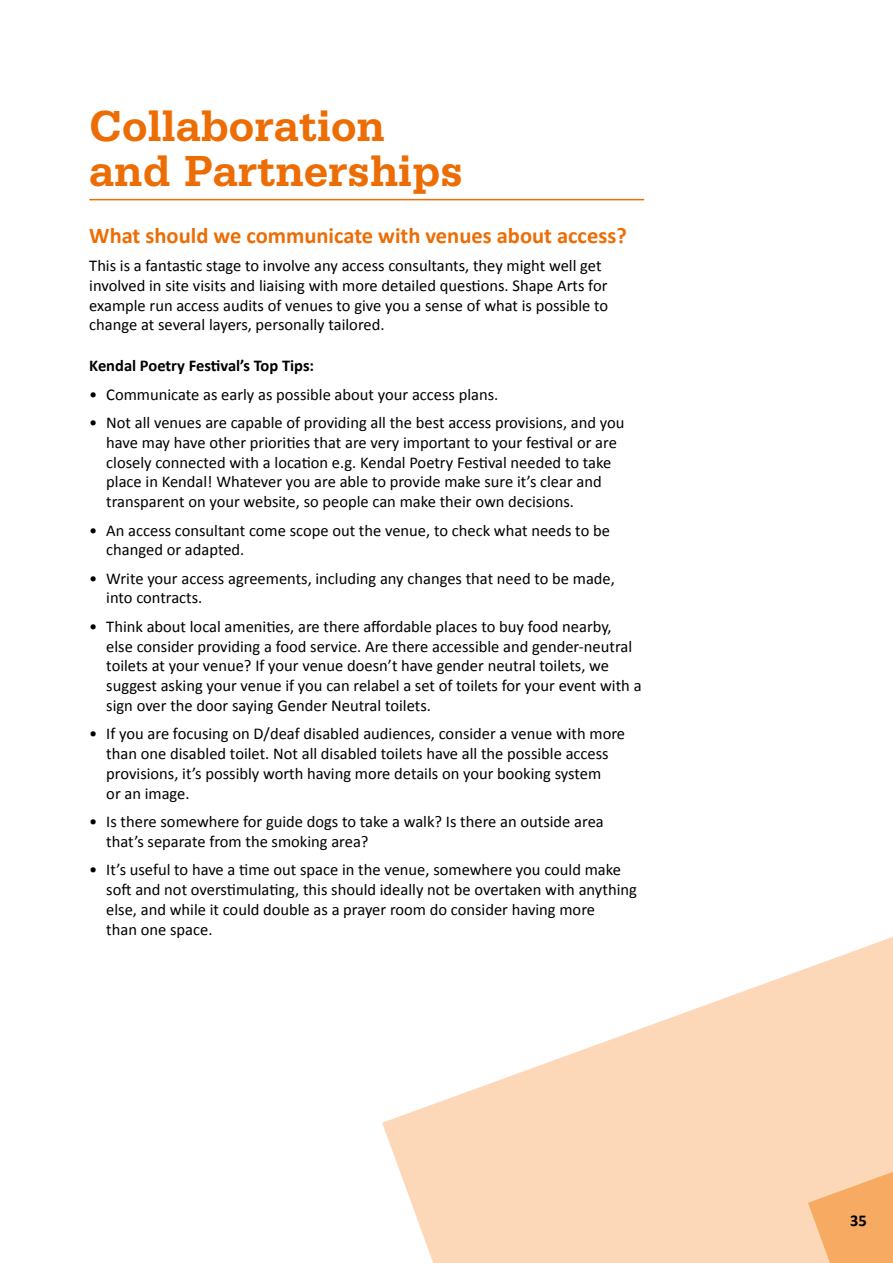
<style>
.page{position:relative;width:893px;height:1263px;background:#fff}
.page>*{position:absolute;margin:0;border:0;box-sizing:border-box;transform-origin:0 0}
.Heading{font:500 45px/45px "Serifa BEFOP";color:#ed6d05}
.Subheading{font:700 22.5px "Calibri";color:#ed6d05}
.Body{font:16.5px/19.8px "Calibri";color:#000}
.Body_before_bullets{font:700 16.5px "Calibri";color:#000}
</style>
<div class="page">
<hr style="left:89px;top:199px;width:555px;height:1px;background:#ed6d05">
<svg style="left:382px;top:937px;width:511px;height:326px;fill:#fcd7b8"></svg>
<svg style="left:808px;top:1169px;width:85px;height:94px;background:#f8b779"></svg>
<h2 class="Heading" style="left:89px;top:103px;width:375px">Collaboration and Partnerships</h2>
<h3 class="Subheading" style="left:89px;top:219px;width:539px">What should we communicate with venues about access?</h3>
<p class="Body" style="left:89px;top:255px;width:520px">This is a fantastic stage to involve any access consultants, they might well get involved in site visits and liaising with more detailed questions. Shape Arts for example run access audits of venues to give you a sense of what is possible to change at several layers, personally tailored.</p>
<p class="Body_before_bullets" style="left:89px;top:354px;width:226px">Kendal Poetry Festival’s Top Tips:</p>
<p class="Body" style="left:89px;top:384px;width:411px">• Communicate as early as possible about your access plans.</p>
<p class="Body" style="left:106px;top:412px;width:520px;text-indent:-17px">• Not all venues are capable of providing all the best access provisions, and you have may have other priorities that are very important to your festival or are closely connected with a location e.g. Kendal Poetry Festival needed to take place in Kendal! Whatever you are able to provide make sure it’s clear and transparent on your website, so people can make their own decisions.</p>
<p class="Body" style="left:106px;top:520px;width:505px;text-indent:-17px">• An access consultant come scope out the venue, to check what needs to be changed or adapted.</p>
<p class="Body" style="left:106px;top:568px;width:510px;text-indent:-17px">• Write your access agreements, including any changes that need to be made, into contracts.</p>
<p class="Body" style="left:106px;top:616px;width:537px;text-indent:-17px">• Think about local amenities, are there affordable places to buy food nearby, else consider providing a food service. Are there accessible and gender-neutral toilets at your venue? If your venue doesn’t have gender neutral toilets, we suggest asking your venue if you can relabel a set of toilets for your event with a sign over the door saying Gender Neutral toilets.</p>
<p class="Body" style="left:106px;top:723px;width:520px;text-indent:-17px">• If you are focusing on D/deaf disabled audiences, consider a venue with more than one disabled toilet. Not all disabled toilets have all the possible access provisions, it’s possibly worth having more details on your booking system<br>or an image.</p>
<p class="Body" style="left:106px;top:811px;width:499px;text-indent:-17px">• Is there somewhere for guide dogs to take a walk? Is there an outside area that’s separate from the smoking area?</p>
<p class="Body" style="left:106px;top:859px;width:532px;text-indent:-17px">• It’s useful to have a time out space in the venue, somewhere you could make soft and not overstimulating, this should ideally not be overtaken with anything else, and while it could double as a prayer room do consider having more<br>than one space.</p>
<p class="Body_before_bullets" style="left:850px;top:1209px;width:18px">35</p>
</div>
